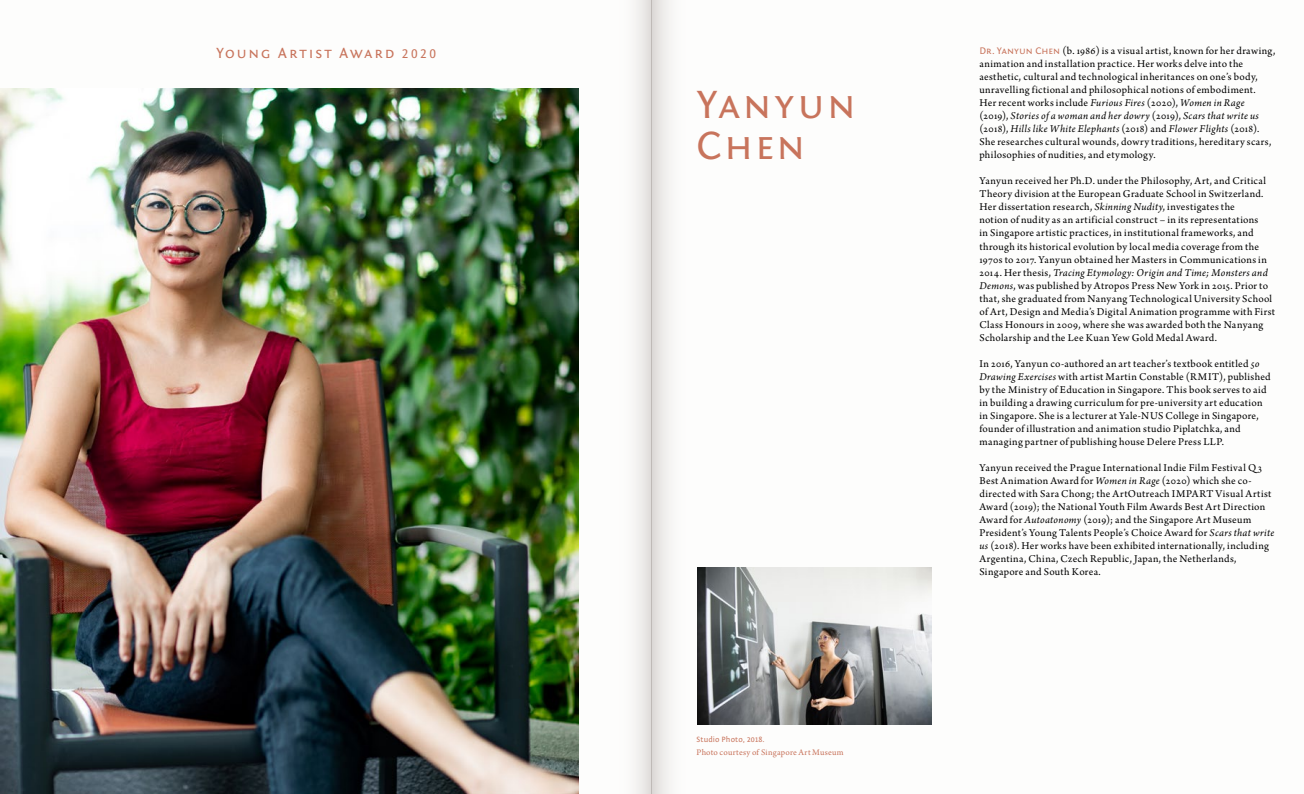
<style>
.page{position:relative;width:1304px;height:794px;background:#fff}
.page>*{position:absolute;margin:0;border:0;box-sizing:border-box;transform-origin:0 0}
.t1{font:41.2px/41.2px "Fontin Sans Small Caps";letter-spacing:.05em;color:#c8745c}
.t2{font:15.4px "Fontin Sans Small Caps";letter-spacing:.125em;color:#c8745c}
.t3{font:11px/13px "Arno Pro";letter-spacing:.03em;color:#000}
.t4{font:9px "Arno Pro";letter-spacing:.025em;color:#c8745c}
.t5{font:8px "Fontin Sans";letter-spacing:.015em;color:#c8745c}
.s1{font-size:13.2px}
.s2{font-family:"Fontin Sans Small Caps";font-size:10px;color:#c8745c}
.s3{font-style:italic}
</style>
<div class="page">
<svg style="left:652px;top:0;width:20px;height:794px"></svg>
<svg style="left:633px;top:0;width:19px;height:794px"></svg>
<img style="left:0;top:89px;width:578px;height:705px">
<img style="left:697px;top:568px;width:235px;height:156px">
<h2 class="t2" style="left:216px;top:45px;width:221px">Young Artist Award <span class="s1">2020</span></h2>
<p class="t3" style="left:979px;top:45px;width:297px"><span class="s2">Dr. Yanyun Chen</span> (b. 1986) is a visual artist, known for her drawing, animation and installation practice. Her works delve into the aesthetic, cultural and technological inheritances on one’s body, unravelling fictional and philosophical notions of embodiment.<br>Her recent works include <span class="s3">Furious Fires</span> (2020), <span class="s3">Women in Rage </span>(2019), <span class="s3">Stories of a woman and her dowry</span> (2019), <span class="s3">Scars that write us </span>(2018), <span class="s3">Hills like White Elephants</span> (2018) and <span class="s3">Flower Flights</span> (2018).<br>She researches cultural wounds, dowry traditions, hereditary scars, philosophies of nudities, and etymology.</p>
<p class="t3" style="left:979px;top:175px;width:297px">Yanyun received her Ph.D. under the Philosophy, Art, and Critical Theory division at the European Graduate School in Switzerland.<br>Her dissertation research, <span class="s3">Skinning Nudity</span>, investigates the<br>notion of nudity as an artificial construct – in its representations<br>in Singapore artistic practices, in institutional frameworks, and through its historical evolution by local media coverage from the 1970s to 2017. Yanyun obtained her Masters in Communications in 2014. Her thesis, <span class="s3">Tracing Etymology: Origin and Time; Monsters and Demons</span>, was published by Atropos Press New York in 2015. Prior to that, she graduated from Nanyang Technological University School of Art, Design and Media’s Digital Animation programme with First Class Honours in 2009, where she was awarded both the Nanyang Scholarship and the Lee Kuan Yew Gold Medal Award.</p>
<p class="t3" style="left:979px;top:357px;width:293px">In 2016, Yanyun co-authored an art teacher’s textbook entitled <span class="s3">50<br>Drawing Exercises</span> with artist Martin Constable (RMIT), published by the Ministry of Education in Singapore. This book serves to aid in building a drawing curriculum for pre-university art education in Singapore. She is a lecturer at Yale-NUS College in Singapore, founder of illustration and animation studio Piplatchka, and managing partner of publishing house Delere Press LLP.</p>
<p class="t3" style="left:979px;top:461px;width:296px">Yanyun received the Prague International Indie Film Festival Q 3<br>Best Animation Award for <span class="s3">Women in Rage</span> (2020) which she co&shy;directed with Sara Chong; the ArtOutreach IMPART Visual Artist Award (2019); the National Youth Film Awards Best Art Direction Award for <span class="s3">Autoatonomy</span> (2019); and the Singapore Art Museum President’s Young Talents People’s Choice Award for <span class="s3">Scars that write us</span> (2018). Her works have been exhibited internationally, including Argentina, China, Czech Republic, Japan, the Netherlands, Singapore and South Korea.</p>
<h1 class="t1" style="left:697px;top:84px;width:160px">Yanyun<br>Chen</h1>
<p class="t5" style="left:697px;top:735px;width:70px">Studio Photo, 2018.</p>
<p class="t4" style="left:697px;top:747px;width:148px">Photo courtesy of Singapore Art Museum</p>
</div>
